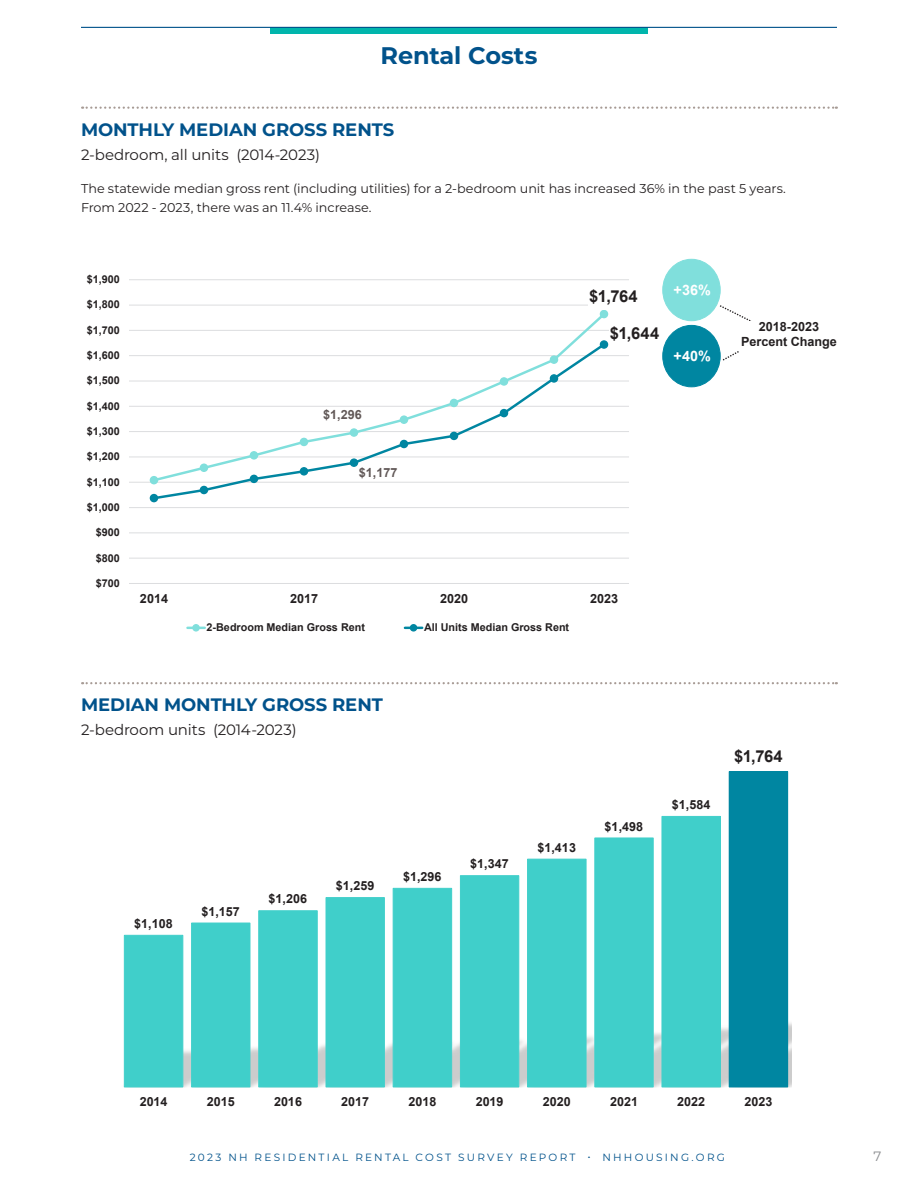
<style>
.page{position:relative;width:918px;height:1188px;background:#fff}
.page>*{position:absolute;margin:0;border:0;box-sizing:border-box;transform-origin:0 0}
.RR_-_Page_Title{font:700 24px "Montserrat";letter-spacing:-.005em;color:#01528b}
.RR_-_Chart_title{font:700 18px "Montserrat";letter-spacing:-.005em;color:#01528b}
.RR_-_Chart_title-2{font:700 16.5px "Arial";letter-spacing:.015em;color:#231f20}
.RR_-_Chart_subtitle{font:15px "Montserrat";letter-spacing:-.01em;color:#231f20}
.t1{font:700 14.4px "Arial";color:#fff}
.t2{font:13.5px "Montserrat";color:#8a8c8f}
.RR_-_Chart_subtitle-2{font:12.75px/19.5px "Montserrat";color:#231f20}
.t3{font:700 12.6px/14.5px "Arial";color:#231f20;text-align:center}
.t4{font:700 12.6px "Arial";color:#615857}
.t5{font:700 10.8px "Arial";color:#231f20}
.t6{font:10.5px "Montserrat";letter-spacing:.215em;color:#01528b}
</style>
<div class="page">
<div style="left:270px;top:27px;width:378px;height:7px;background:#00b5ac"></div>
<hr style="left:81px;top:27px;width:756px;height:1px;background:#01528b">
<svg style="left:82px;top:107px;width:755px;height:2px"></svg>
<svg style="left:82px;top:682px;width:755px;height:2px"></svg>
<hr style="left:129px;top:558px;width:500px;height:1px;background:#dcdddf">
<hr style="left:129px;top:533px;width:500px;height:1px;background:#dcdddf">
<hr style="left:129px;top:507px;width:500px;height:1px;background:#dcdddf">
<hr style="left:129px;top:482px;width:500px;height:1px;background:#dcdddf">
<hr style="left:129px;top:457px;width:500px;height:1px;background:#dcdddf">
<hr style="left:129px;top:431px;width:500px;height:1px;background:#dcdddf">
<hr style="left:129px;top:406px;width:500px;height:1px;background:#dcdddf">
<hr style="left:129px;top:381px;width:500px;height:1px;background:#dcdddf">
<hr style="left:129px;top:355px;width:500px;height:1px;background:#dcdddf">
<hr style="left:129px;top:330px;width:500px;height:1px;background:#dcdddf">
<hr style="left:129px;top:305px;width:500px;height:1px;background:#dcdddf">
<hr style="left:129px;top:279px;width:500px;height:1px;background:#dcdddf">
<hr style="left:129px;top:583px;width:500px;height:1px;background:#dcdddf">
<div style="left:150px;top:476px;width:8px;height:8px;border:1px solid #80dfdc;border-radius:50%"></div>
<div style="left:600px;top:311px;width:8px;height:7px;background:#80dfdc;border-radius:50%"></div>
<div style="left:600px;top:310px;width:8px;height:8px;border:1px solid #80dfdc;border-radius:50%"></div>
<svg style="left:151px;top:341px;width:456px;height:160px"></svg>
<div style="left:150px;top:495px;width:8px;height:7px;background:#0086a1;border-radius:50%"></div>
<div style="left:150px;top:494px;width:8px;height:8px;border:1px solid #0086a1;border-radius:50%"></div>
<div style="left:200px;top:486px;width:8px;height:8px;background:#0086a1;border-radius:50%"></div>
<div style="left:200px;top:486px;width:8px;height:8px;border:1px solid #0086a1;border-radius:50%"></div>
<div style="left:250px;top:475px;width:8px;height:7px;background:#0086a1;border-radius:50%"></div>
<div style="left:250px;top:475px;width:8px;height:8px;border:1px solid #0086a1;border-radius:50%"></div>
<div style="left:300px;top:468px;width:8px;height:7px;background:#0086a1;border-radius:50%"></div>
<div style="left:300px;top:467px;width:8px;height:9px;border:1px solid #0086a1;border-radius:50%"></div>
<div style="left:350px;top:459px;width:8px;height:7px;background:#0086a1;border-radius:50%"></div>
<div style="left:350px;top:458px;width:8px;height:9px;border:1px solid #0086a1;border-radius:50%"></div>
<div style="left:400px;top:440px;width:8px;height:8px;background:#0086a1;border-radius:50%"></div>
<div style="left:400px;top:440px;width:8px;height:8px;border:1px solid #0086a1;border-radius:50%"></div>
<div style="left:450px;top:432px;width:8px;height:7px;background:#0086a1;border-radius:50%"></div>
<div style="left:450px;top:432px;width:8px;height:8px;border:1px solid #0086a1;border-radius:50%"></div>
<div style="left:500px;top:410px;width:8px;height:7px;background:#0086a1;border-radius:50%"></div>
<div style="left:500px;top:409px;width:8px;height:8px;border:1px solid #0086a1;border-radius:50%"></div>
<div style="left:550px;top:375px;width:8px;height:7px;background:#0086a1;border-radius:50%"></div>
<div style="left:550px;top:374px;width:8px;height:9px;border:1px solid #0086a1;border-radius:50%"></div>
<div style="left:600px;top:341px;width:8px;height:7px;background:#0086a1;border-radius:50%"></div>
<div style="left:600px;top:340px;width:8px;height:9px;border:1px solid #0086a1;border-radius:50%"></div>
<svg style="left:187px;top:626px;width:18px;height:4px"></svg>
<div style="left:192px;top:624px;width:8px;height:8px;border:1px solid #80dfdc;border-radius:50%"></div>
<svg style="left:405px;top:627px;width:17px;height:2px"></svg>
<div style="left:410px;top:625px;width:7px;height:6px;background:#0086a1;border-radius:50%"></div>
<div style="left:410px;top:624px;width:7px;height:8px;border:1px solid #0086a1;border-radius:50%"></div>
<div style="left:663px;top:259px;width:57px;height:62px;background:#80dfdc;border-radius:50%"></div>
<div style="left:662px;top:259px;width:59px;height:62px;border:1px solid #80dfdc;border-radius:50%"></div>
<div style="left:663px;top:325px;width:57px;height:62px;background:#0086a1;border-radius:50%"></div>
<div style="left:662px;top:325px;width:59px;height:62px;border:1px solid #0086a1;border-radius:50%"></div>
<svg style="left:719px;top:305px;width:32px;height:16px"></svg>
<svg style="left:722px;top:351px;width:17px;height:10px"></svg>
<div style="left:609px;top:323px;width:51px;height:20px;background:#fff"></div>
<div style="left:588px;top:283px;width:51px;height:27px;background:#fff"></div>
<img style="left:123px;top:1019px;width:669px;height:69px">
<div style="left:729px;top:772px;width:59px;height:315px;background:#0086a1"></div>
<svg style="left:124px;top:816px;width:597px;height:272px"></svg>
<p class="RR_-_Page_Title" style="left:381px;top:38px;width:158px">Rental Costs</p>
<p class="RR_-_Chart_title" style="left:81px;top:116px;width:315px">MONTHLY MEDIAN GROSS RENTS</p>
<p class="RR_-_Chart_subtitle" style="left:81px;top:144px;width:241px">2-bedroom, all units (2014-2023)</p>
<p class="RR_-_Chart_subtitle-2" style="left:81px;top:178px;width:706px">The statewide median gross rent (including utilities) for a 2-bedroom unit has increased 36% in the past 5 years.<br>From 2022 - 2023, there was an 11.4% increase.</p>
<p class="t5" style="left:87px;top:272px;width:35px">$1,900</p>
<p class="t5" style="left:87px;top:297px;width:35px">$1,800</p>
<p class="t5" style="left:87px;top:322px;width:35px">$1,700</p>
<p class="t5" style="left:87px;top:348px;width:35px">$1,600</p>
<p class="t5" style="left:87px;top:373px;width:35px">$1,500</p>
<p class="t5" style="left:87px;top:398px;width:35px">$1,400</p>
<p class="t5" style="left:87px;top:424px;width:35px">$1,300</p>
<p class="t5" style="left:87px;top:449px;width:35px">$1,200</p>
<p class="t5" style="left:87px;top:474px;width:35px">$1,100</p>
<p class="t5" style="left:87px;top:500px;width:35px">$1,000</p>
<p class="t5" style="left:96px;top:525px;width:26px">$900</p>
<p class="t5" style="left:96px;top:550px;width:26px">$800</p>
<p class="t5" style="left:96px;top:576px;width:26px">$700</p>
<p class="t4" style="left:323px;top:406px;width:40px">$1,296</p>
<p class="t4" style="left:359px;top:464px;width:40px">$1,177</p>
<p class="RR_-_Chart_title-2" style="left:589px;top:285px;width:50px">$1,764</p>
<p class="t3" style="left:590px;top:291px;width:40px">$1,764</p>
<p class="RR_-_Chart_title-2" style="left:610px;top:322px;width:51px">$1,644</p>
<p class="t3" style="left:611px;top:328px;width:40px">$1,644</p>
<p class="t1" style="left:674px;top:280px;width:39px">+36%</p>
<p class="t1" style="left:674px;top:346px;width:39px">+40%</p>
<p class="t3" style="left:140px;top:591px;width:30px">2014</p>
<p class="t3" style="left:290px;top:591px;width:30px">2017</p>
<p class="t3" style="left:440px;top:591px;width:30px">2020</p>
<p class="t3" style="left:590px;top:591px;width:30px">2023</p>
<p class="t5" style="left:207px;top:620px;width:160px">2-Bedroom Median Gross Rent</p>
<p class="t5" style="left:424px;top:620px;width:147px">All Units Median Gross Rent</p>
<p class="t3" style="left:741px;top:319px;width:97px">2018-2023<br>Percent Change</p>
<p class="RR_-_Chart_title" style="left:81px;top:692px;width:303px">MEDIAN MONTHLY GROSS RENT</p>
<p class="RR_-_Chart_subtitle" style="left:81px;top:720px;width:217px">2-bedroom units (2014-2023)</p>
<p class="t3" style="left:134px;top:916px;width:40px">$1,108</p>
<p class="t3" style="left:201px;top:904px;width:40px">$1,157</p>
<p class="t3" style="left:269px;top:892px;width:40px">$1,206</p>
<p class="t3" style="left:336px;top:879px;width:40px">$1,259</p>
<p class="t3" style="left:403px;top:869px;width:40px">$1,296</p>
<p class="t3" style="left:470px;top:857px;width:40px">$1,347</p>
<p class="t3" style="left:537px;top:840px;width:40px">$1,413</p>
<p class="t3" style="left:605px;top:819px;width:40px">$1,498</p>
<p class="t3" style="left:672px;top:798px;width:40px">$1,584</p>
<p class="RR_-_Chart_title-2" style="left:734px;top:746px;width:50px">$1,764</p>
<p class="t3" style="left:739px;top:753px;width:40px">$1,764</p>
<p class="t3" style="left:140px;top:1094px;width:29px">2014</p>
<p class="t3" style="left:207px;top:1094px;width:29px">2015</p>
<p class="t3" style="left:274px;top:1094px;width:29px">2016</p>
<p class="t3" style="left:341px;top:1094px;width:29px">2017</p>
<p class="t3" style="left:408px;top:1094px;width:29px">2018</p>
<p class="t3" style="left:476px;top:1094px;width:29px">2019</p>
<p class="t3" style="left:543px;top:1094px;width:29px">2020</p>
<p class="t3" style="left:610px;top:1094px;width:29px">2021</p>
<p class="t3" style="left:677px;top:1094px;width:29px">2022</p>
<p class="t3" style="left:745px;top:1094px;width:29px">2023</p>
<p class="t6" style="left:190px;top:1150px;width:537px">2023 NH RESIDENTIAL RENTAL COST SURVEY REPORT • NHHOUSING.ORG</p>
<p class="t2" style="left:874px;top:1147px;width:9px">7</p>
</div>
